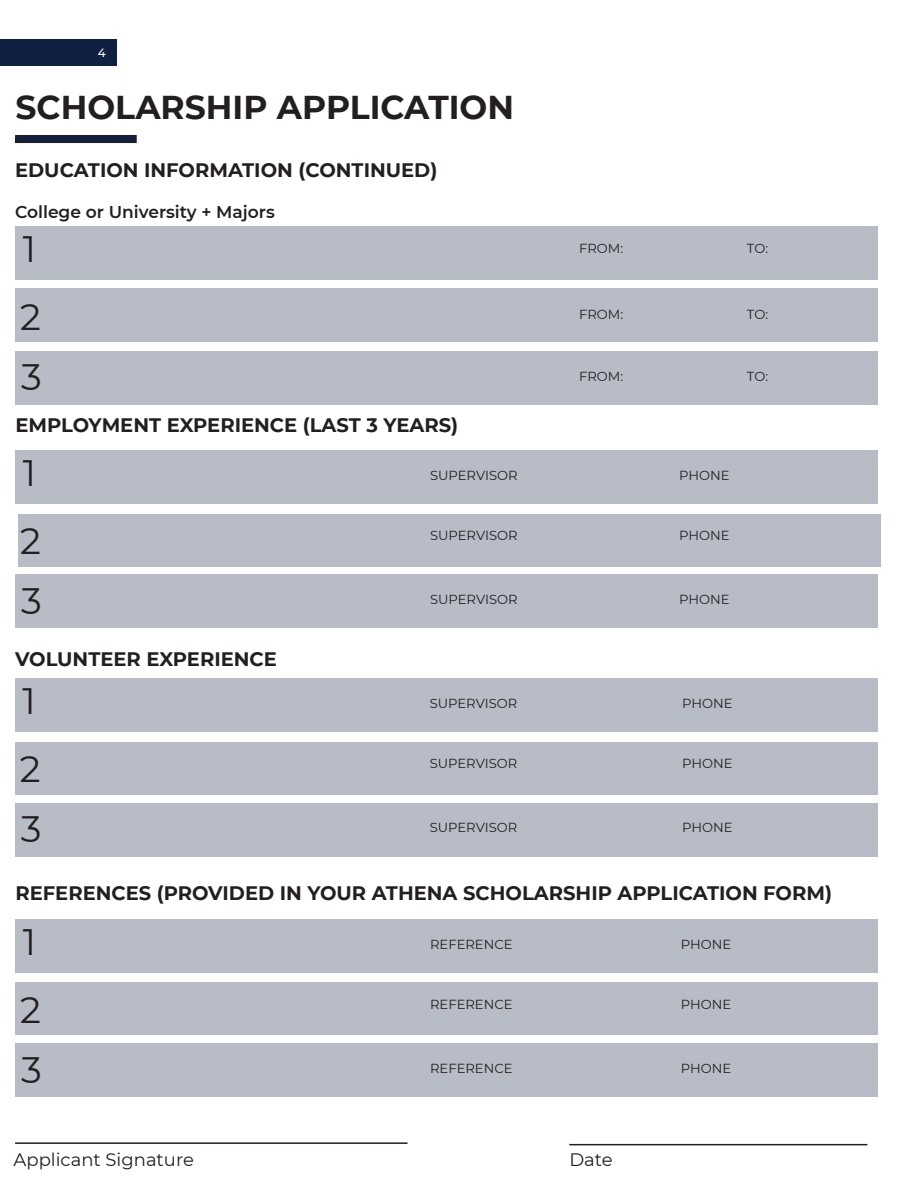
<style>
.page{position:relative;width:918px;height:1188px;background:#fff}
.page>*{position:absolute;margin:0;border:0;box-sizing:border-box;transform-origin:0 0}
.t1{font:36.75px "Montserrat";color:#231f20}
.t2{font:700 33px "Montserrat";color:#231f20}
.t3{font:700 19.5px "Montserrat";color:#231f20}
.t4{font:18px "Montserrat";color:#231f20}
.t5{font:600 17.1px "Montserrat";color:#231f20}
.t6{font:13.05px "Montserrat";color:#231f20}
.t7{font:500 12px "Montserrat";color:#fff}
</style>
<div class="page">
<div style="left:16px;top:136px;width:120px;height:6px;background:#0f2042"></div>
<div style="left:15px;top:135px;width:122px;height:8px;border:2px solid #231f20"></div>
<div style="left:15px;top:226px;width:863px;height:54px;background:#b7bcc6"></div>
<div style="left:15px;top:288px;width:863px;height:54px;background:#b7bcc6"></div>
<div style="left:15px;top:351px;width:863px;height:54px;background:#b7bcc6"></div>
<div style="left:15px;top:450px;width:863px;height:54px;background:#b7bcc6"></div>
<div style="left:18px;top:514px;width:862px;height:52px;background:#b7bcc6"></div>
<div style="left:15px;top:575px;width:863px;height:53px;background:#b7bcc6"></div>
<div style="left:15px;top:678px;width:862px;height:54px;background:#b7bcc6"></div>
<div style="left:15px;top:919px;width:863px;height:54px;background:#b7bcc6"></div>
<div style="left:15px;top:742px;width:862px;height:52px;background:#b7bcc6"></div>
<div style="left:15px;top:983px;width:863px;height:52px;background:#b7bcc6"></div>
<div style="left:15px;top:803px;width:862px;height:54px;background:#b7bcc6"></div>
<div style="left:15px;top:1043px;width:863px;height:54px;background:#b7bcc6"></div>
<div style="left:0;top:40px;width:116px;height:26px;background:#0f2042"></div>
<hr style="left:15px;top:1142px;width:392px;height:2px;background:#231f20">
<hr style="left:569px;top:1144px;width:298px;height:1px;background:#231f20">
<p class="t7" style="left:98px;top:45px;width:10px">4</p>
<p class="t2" style="left:15px;top:83px;width:500px">SCHOLARSHIP APPLICATION</p>
<p class="t3" style="left:15px;top:156px;width:424px">EDUCATION INFORMATION (CONTINUED)</p>
<p class="t5" style="left:15px;top:200px;width:261px">College or University + Majors</p>
<p class="t1" style="left:23px;top:224px;width:15px">1</p>
<p class="t1" style="left:20px;top:292px;width:22px">2</p>
<p class="t1" style="left:21px;top:352px;width:22px">3</p>
<p class="t3" style="left:15px;top:411px;width:444px">EMPLOYMENT EXPERIENCE (LAST 3 YEARS)</p>
<p class="t6" style="left:579px;top:240px;width:46px">FROM:</p>
<p class="t6" style="left:747px;top:240px;width:23px">TO:</p>
<p class="t6" style="left:579px;top:305px;width:46px">FROM:</p>
<p class="t6" style="left:747px;top:305px;width:23px">TO:</p>
<p class="t6" style="left:579px;top:368px;width:46px">FROM:</p>
<p class="t6" style="left:747px;top:368px;width:23px">TO:</p>
<p class="t1" style="left:23px;top:448px;width:15px">1</p>
<p class="t1" style="left:20px;top:516px;width:22px">2</p>
<p class="t1" style="left:21px;top:576px;width:22px">3</p>
<p class="t3" style="left:15px;top:645px;width:263px">VOLUNTEER EXPERIENCE</p>
<p class="t1" style="left:22px;top:676px;width:15px">1</p>
<p class="t1" style="left:20px;top:744px;width:22px">2</p>
<p class="t1" style="left:21px;top:804px;width:22px">3</p>
<p class="t6" style="left:430px;top:467px;width:89px">SUPERVISOR</p>
<p class="t6" style="left:679px;top:467px;width:52px">PHONE</p>
<p class="t6" style="left:430px;top:526px;width:89px">SUPERVISOR</p>
<p class="t6" style="left:679px;top:526px;width:52px">PHONE</p>
<p class="t6" style="left:430px;top:590px;width:89px">SUPERVISOR</p>
<p class="t6" style="left:679px;top:590px;width:52px">PHONE</p>
<p class="t6" style="left:430px;top:695px;width:89px">SUPERVISOR</p>
<p class="t6" style="left:682px;top:695px;width:52px">PHONE</p>
<p class="t6" style="left:430px;top:754px;width:89px">SUPERVISOR</p>
<p class="t6" style="left:682px;top:754px;width:52px">PHONE</p>
<p class="t6" style="left:430px;top:818px;width:89px">SUPERVISOR</p>
<p class="t6" style="left:682px;top:818px;width:52px">PHONE</p>
<p class="t3" style="left:15px;top:879px;width:818px">REFERENCES (PROVIDED IN YOUR ATHENA SCHOLARSHIP APPLICATION FORM)</p>
<p class="t1" style="left:23px;top:917px;width:15px">1</p>
<p class="t1" style="left:20px;top:985px;width:22px">2</p>
<p class="t1" style="left:21px;top:1045px;width:22px">3</p>
<p class="t6" style="left:430px;top:935px;width:84px">REFERENCE</p>
<p class="t6" style="left:681px;top:935px;width:52px">PHONE</p>
<p class="t6" style="left:430px;top:995px;width:84px">REFERENCE</p>
<p class="t6" style="left:681px;top:995px;width:52px">PHONE</p>
<p class="t6" style="left:430px;top:1059px;width:84px">REFERENCE</p>
<p class="t6" style="left:681px;top:1059px;width:52px">PHONE</p>
<p class="t4" style="left:14px;top:1147px;width:182px">Applicant Signature</p>
<p class="t4" style="left:569px;top:1147px;width:45px">Date</p>
</div>
